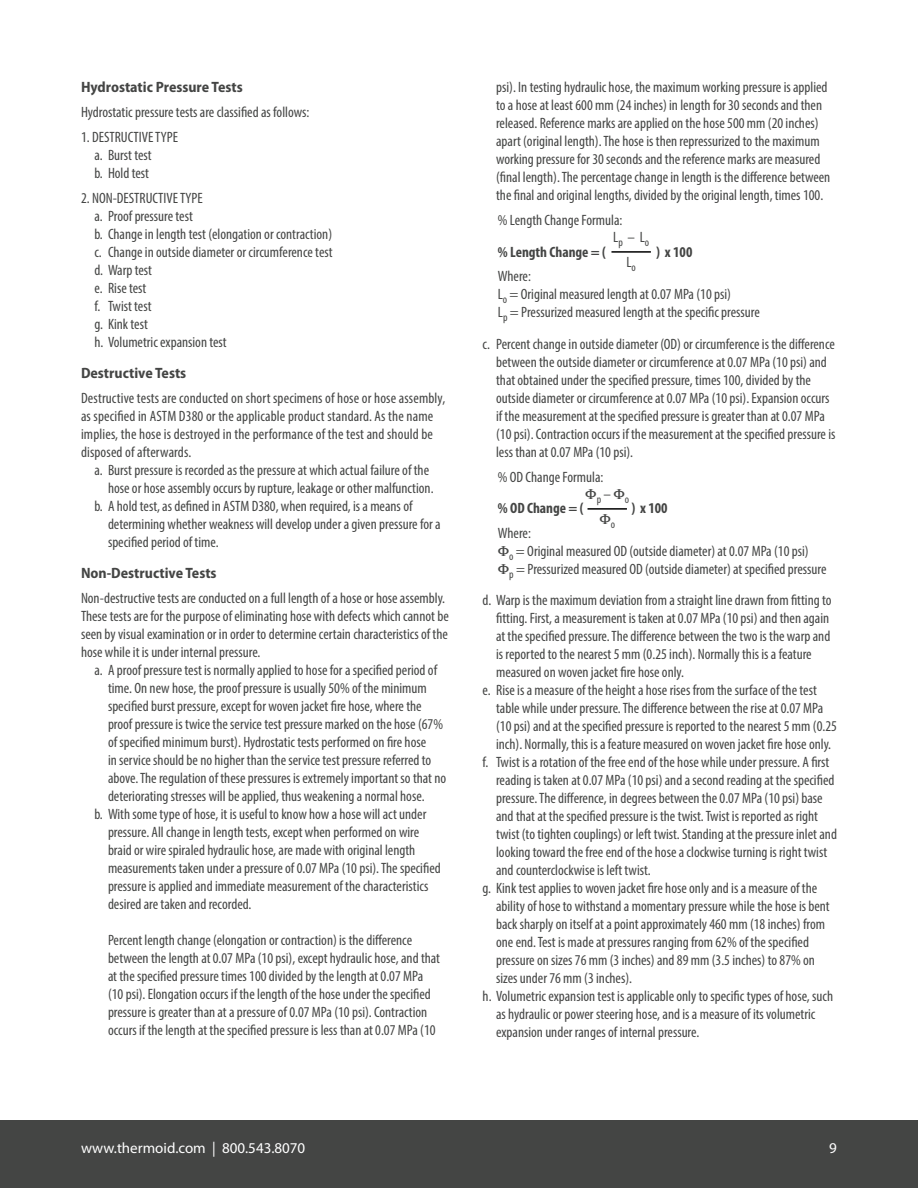
<style>
.page{position:relative;width:918px;height:1188px;background:#fff}
.page>*{position:absolute;margin:0;border:0;box-sizing:border-box;transform-origin:0 0}
.t1{font:condensed 15px/18px "Myriad Pro";color:#444544}
.t2{font:700 semi-condensed 15px "Myriad Pro";color:#444544}
.t3{font:700 condensed 15px "Myriad Pro";color:#444544}
.t4{font:15px "A278+CUFSHD+Myriad Pro";color:#fff}
.t5{font:15px "Myriad Pro";color:#fff}
.t6{font:condensed 11.25px "Myriad Pro";color:#444544}
</style>
<div class="page">
<div style="left:0;top:1120px;width:918px;height:68px;background:#444544"></div>
<hr style="left:611px;top:251px;width:40px;height:2px;background:#000">
<hr style="left:588px;top:508px;width:39px;height:2px;background:#000">
<p class="t2" style="left:81px;top:79px;width:163px">Hydrostatic Pressure Tests</p>
<p class="t1" style="left:81px;top:103px;width:230px">Hydrostatic pressure tests are classified as follows:</p>
<p class="t1" style="left:94px;top:128px;width:85px;text-indent:-14px">1. DESTRUCTIVE TYPE a. Burst test<br>b. Hold test</p>
<p class="t1" style="left:94px;top:188px;width:240px;text-indent:-13px">2. NON-DESTRUCTIVE TYPE<br>a. Proof pressure test<br>b. Change in length test (elongation or contraction) c. Change in outside diameter or circumference test d. Warp test<br>e. Rise test<br>f. Twist test<br>g. Kink test<br>h. Volumetric expansion test</p>
<p class="t2" style="left:81px;top:365px;width:107px">Destructive Tests</p>
<p class="t1" style="left:81px;top:389px;width:366px">Destructive tests are conducted on short specimens of hose or hose assembly, as specified in ASTM D380 or the applicable product standard. As the name implies, the hose is destroyed in the performance of the test and should be disposed of afterwards.</p>
<p class="t1" style="left:94px;top:461px;width:336px">a. Burst pressure is recorded as the pressure at which actual failure of the</p>
<p class="t1" style="left:108px;top:479px;width:327px">hose or hose assembly occurs by rupture, leakage or other malfunction.</p>
<p class="t1" style="left:94px;top:497px;width:320px">b. A hold test, as defined in ASTM D380, when required, is a means of</p>
<p class="t1" style="left:108px;top:515px;width:334px">determining whether weakness will develop under a given pressure for a</p>
<p class="t1" style="left:108px;top:533px;width:112px">specified period of time.</p>
<p class="t2" style="left:81px;top:565px;width:137px">Non-Destructive Tests</p>
<p class="t1" style="left:81px;top:589px;width:369px">Non-destructive tests are conducted on a full length of a hose or hose assembly.<br>These tests are for the purpose of eliminating hose with defects which cannot be seen by visual examination or in order to determine certain characteristics of the hose while it is under internal pressure.</p>
<p class="t1" style="left:94px;top:661px;width:344px">a. A proof pressure test is normally applied to hose for a specified period of</p>
<p class="t1" style="left:108px;top:679px;width:320px">time. On new hose, the proof pressure is usually 50% of the minimum</p>
<p class="t1" style="left:108px;top:697px;width:315px">specified burst pressure, except for woven jacket fire hose, where the</p>
<p class="t1" style="left:108px;top:715px;width:337px">proof pressure is twice the service test pressure marked on the hose (67%</p>
<p class="t1" style="left:108px;top:733px;width:320px">of specified minimum burst). Hydrostatic tests performed on fire hose</p>
<p class="t1" style="left:108px;top:751px;width:325px">in service should be no higher than the service test pressure referred to</p>
<p class="t1" style="left:108px;top:769px;width:340px">above. The regulation of these pressures is extremely important so that no</p>
<p class="t1" style="left:108px;top:787px;width:318px">deteriorating stresses will be applied, thus weakening a normal hose.</p>
<p class="t1" style="left:94px;top:805px;width:333px">b. With some type of hose, it is useful to know how a hose will act under</p>
<p class="t1" style="left:108px;top:823px;width:313px">pressure. All change in length tests, except when performed on wire</p>
<p class="t1" style="left:108px;top:841px;width:309px">braid or wire spiraled hydraulic hose, are made with original length</p>
<p class="t1" style="left:108px;top:859px;width:334px">measurements taken under a pressure of 0.07 MPa (10 psi). The specified</p>
<p class="t1" style="left:108px;top:877px;width:322px">pressure is applied and immediate measurement of the characteristics</p>
<p class="t1" style="left:108px;top:895px;width:145px">desired are taken and recorded.</p>
<p class="t1" style="left:108px;top:931px;width:334px">Percent length change (elongation or contraction) is the difference between the length at 0.07 MPa (10 psi), except hydraulic hose, and that at the specified pressure times 100 divided by the length at 0.07 MPa (10 psi). Elongation occurs if the length of the hose under the specified pressure is greater than at a pressure of 0.07 MPa (10 psi). Contraction occurs if the length at the specified pressure is less than at 0.07 MPa (10</p>
<p class="t1" style="left:496px;top:78px;width:336px">psi). In testing hydraulic hose, the maximum working pressure is applied to a hose at least 600 mm (24 inches) in length for 30 seconds and then released. Reference marks are applied on the hose 500 mm (20 inches) apart (original length). The hose is then repressurized to the maximum working pressure for 30 seconds and the reference marks are measured (final length). The percentage change in length is the difference between the final and original lengths, divided by the original length, times 100.</p>
<p class="t1" style="left:498px;top:211px;width:126px">% Length Change Formula:</p>
<p class="t3" style="left:498px;top:243px;width:110px">% Length Change = (</p>
<p class="t3" style="left:656px;top:243px;width:38px">) x 100</p>
<p class="t1" style="left:498px;top:267px;width:263px">Where:<br>L<sub>o</sub> = Original measured length at 0.07 MPa (10 psi)<br>L<sub>p</sub> = Pressurized measured length at the specific pressure</p>
<p class="t1" style="left:613px;top:225px;width:37px;line-height:24.8px;text-align:center">L<sub>p</sub> – L<sub>o<br></sub>L<sub>o</sub></p>
<p class="t1" style="left:496px;top:335px;width:341px;text-indent:-14px">c. Percent change in outside diameter (OD) or circumference is the difference between the outside diameter or circumference at 0.07 MPa (10 psi) and that obtained under the specified pressure, times 100, divided by the outside diameter or circumference at 0.07 MPa (10 psi). Expansion occurs if the measurement at the specified pressure is greater than at 0.07 MPa (10 psi). Contraction occurs if the measurement at the specified pressure is less than at 0.07 MPa (10 psi).</p>
<p class="t1" style="left:498px;top:468px;width:107px">% OD Change Formula:</p>
<p class="t3" style="left:498px;top:500px;width:87px">% OD Change = (</p>
<p class="t3" style="left:631px;top:500px;width:38px">) x 100</p>
<p class="t1" style="left:509px;top:524px;width:319px;text-indent:-11px">Where:<br><sub>o</sub> = Original measured OD (outside diameter) at 0.07 MPa (10 psi)<br><sub>p</sub> = Pressurized measured OD (outside diameter) at specified pressure</p>
<p class="t6" style="left:597px;top:493px;width:34px">p <sup>–</sup> o</p>
<p class="t6" style="left:611px;top:517px;width:6px">o</p>
<p class="t1" style="left:483px;top:591px;width:350px">d. Warp is the maximum deviation from a straight line drawn from fitting to</p>
<p class="t1" style="left:496px;top:609px;width:335px">fitting. First, a measurement is taken at 0.07 MPa (10 psi) and then again</p>
<p class="t1" style="left:496px;top:627px;width:336px">at the specified pressure. The difference between the two is the warp and</p>
<p class="t1" style="left:496px;top:645px;width:317px">is reported to the nearest 5 mm (0.25 inch). Normally this is a feature</p>
<p class="t1" style="left:496px;top:663px;width:189px">measured on woven jacket fire hose only.</p>
<p class="t1" style="left:483px;top:681px;width:336px">e. Rise is a measure of the height a hose rises from the surface of the test</p>
<p class="t1" style="left:496px;top:699px;width:329px">table while under pressure. The difference between the rise at 0.07 MPa</p>
<p class="t1" style="left:496px;top:717px;width:342px">(10 psi) and at the specified pressure is reported to the nearest 5 mm (0.25</p>
<p class="t1" style="left:496px;top:735px;width:337px">inch). Normally, this is a feature measured on woven jacket fire hose only.</p>
<p class="t1" style="left:483px;top:753px;width:348px">f. Twist is a rotation of the free end of the hose while under pressure. A first</p>
<p class="t1" style="left:496px;top:771px;width:340px">reading is taken at 0.07 MPa (10 psi) and a second reading at the specified</p>
<p class="t1" style="left:496px;top:789px;width:328px">pressure. The difference, in degrees between the 0.07 MPa (10 psi) base</p>
<p class="t1" style="left:496px;top:807px;width:323px">and that at the specified pressure is the twist. Twist is reported as right</p>
<p class="t1" style="left:496px;top:825px;width:342px">twist (to tighten couplings) or left twist. Standing at the pressure inlet and</p>
<p class="t1" style="left:496px;top:843px;width:333px">looking toward the free end of the hose a clockwise turning is right twist</p>
<p class="t1" style="left:496px;top:861px;width:156px">and counterclockwise is left twist.</p>
<p class="t1" style="left:483px;top:879px;width:336px">g. Kink test applies to woven jacket fire hose only and is a measure of the</p>
<p class="t1" style="left:496px;top:897px;width:335px">ability of hose to withstand a momentary pressure while the hose is bent</p>
<p class="t1" style="left:496px;top:915px;width:330px">back sharply on itself at a point approximately 460 mm (18 inches) from</p>
<p class="t1" style="left:496px;top:933px;width:314px">one end. Test is made at pressures ranging from 62% of the specified</p>
<p class="t1" style="left:496px;top:951px;width:320px">pressure on sizes 76 mm (3 inches) and 89 mm (3.5 inches) to 87% on</p>
<p class="t1" style="left:496px;top:969px;width:138px">sizes under 76 mm (3 inches).</p>
<p class="t1" style="left:483px;top:987px;width:352px">h. Volumetric expansion test is applicable only to specific types of hose, such</p>
<p class="t1" style="left:496px;top:1005px;width:321px">as hydraulic or power steering hose, and is a measure of its volumetric</p>
<p class="t1" style="left:496px;top:1023px;width:205px">expansion under ranges of internal pressure.</p>
<p class="t4" style="left:81px;top:1140px;width:226px">www.thermoid.com | 800.543.8070</p>
<p class="t5" style="left:829px;top:1140px;width:9px">9</p>
</div>
